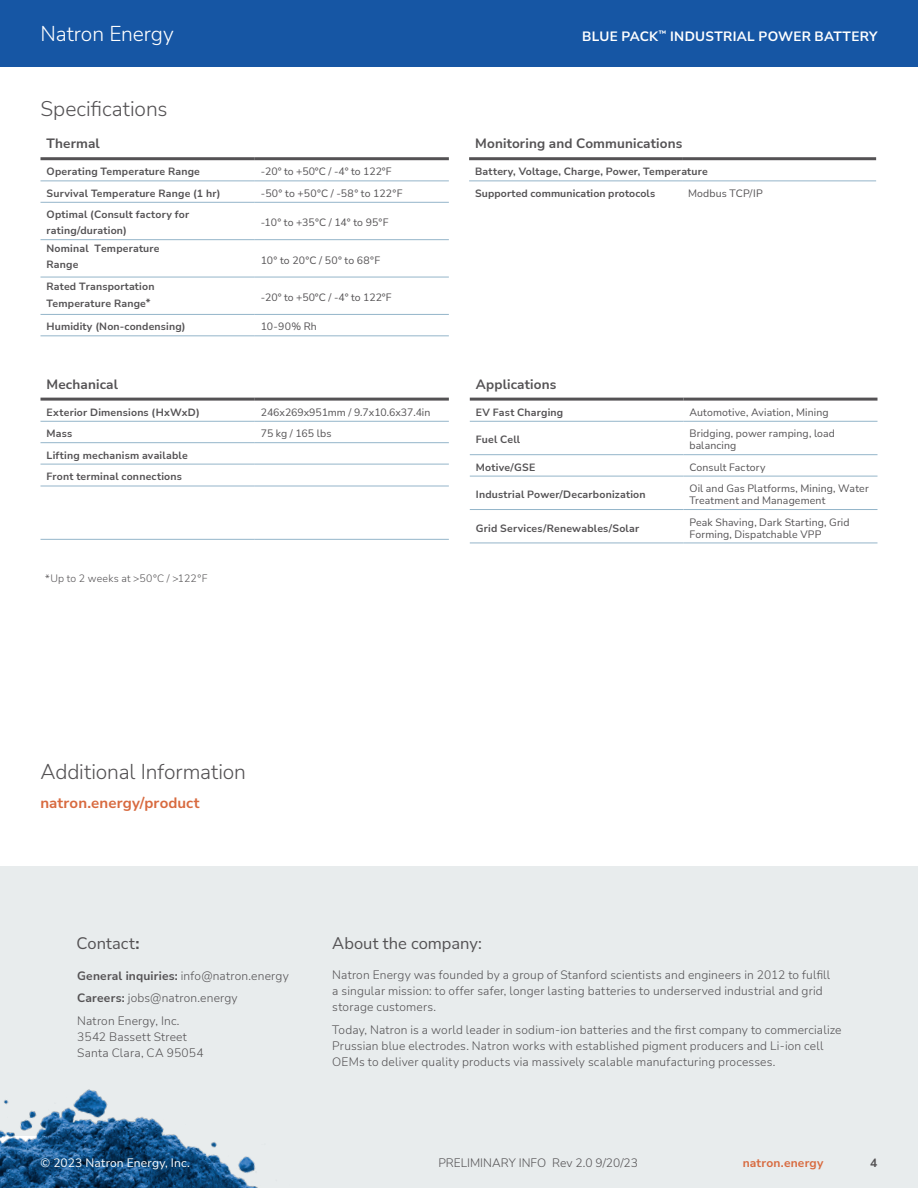
<style>
.page{position:relative;width:918px;height:1188px;background:#fff}
.page>*{position:absolute;margin:0;border:0;box-sizing:border-box;transform-origin:0 0}
.t1{font:300 21px "Nunito Sans";letter-spacing:-.005em;color:#545254}
.t2{font:300 21px "Nunito Sans";letter-spacing:-.005em;color:#fff}
.Contact_Header{font:16.5px "Nunito Sans";color:#545254}
.Body_Text{font:700 15px "Nunito Sans";letter-spacing:.01em;color:#d86a3f}
.Table_Header{font:700 13.5px "Nunito Sans";letter-spacing:.01em;color:#545254}
.t3{font:700 13.5px "Nunito Sans";letter-spacing:.025em;color:#fff}
.Contact_Body{font:300 12px/15.9px "Nunito Sans";letter-spacing:.015em;color:#545254}
.t4{font:12px "Nunito Sans";letter-spacing:.015em;color:#fff}
.t5{font:700 12px "Nunito Sans";letter-spacing:.02em;color:#d86a3f}
.t6{font:700 12px "Nunito Sans";color:#545254}
.Labels{font:700 10.5px/15.9px "Nunito Sans";letter-spacing:.02em;color:#545254}
.Table_Body{font:10.5px/12px "Nunito Sans";letter-spacing:.01em;color:#545254}
.Footnote{font:300 10.5px "Nunito Sans";letter-spacing:.02em;color:#545254}
.s1{font-weight:700}
</style>
<div class="page">
<div style="left:0;top:0;width:918px;height:68px;background:#1656a4"></div>
<div style="left:0;top:866px;width:918px;height:270px;background:#e8eced"></div>
<hr style="left:40px;top:181px;width:215px;height:1px;background:#94b5ca">
<hr style="left:255px;top:181px;width:194px;height:1px;background:#94b5ca">
<hr style="left:40px;top:202px;width:215px;height:1px;background:#94b5ca">
<hr style="left:255px;top:202px;width:194px;height:1px;background:#94b5ca">
<hr style="left:40px;top:239px;width:215px;height:1px;background:#94b5ca">
<hr style="left:255px;top:239px;width:194px;height:1px;background:#94b5ca">
<hr style="left:40px;top:277px;width:215px;height:1px;background:#94b5ca">
<hr style="left:255px;top:277px;width:194px;height:1px;background:#94b5ca">
<hr style="left:40px;top:314px;width:215px;height:1px;background:#94b5ca">
<hr style="left:255px;top:314px;width:194px;height:1px;background:#94b5ca">
<hr style="left:40px;top:336px;width:215px;height:1px;background:#94b5ca">
<hr style="left:255px;top:336px;width:194px;height:1px;background:#94b5ca">
<hr style="left:40px;top:157px;width:215px;height:3px;background:#545254">
<hr style="left:255px;top:157px;width:194px;height:3px;background:#545254">
<hr style="left:469px;top:181px;width:213px;height:1px;background:#94b5ca">
<hr style="left:682px;top:181px;width:194px;height:1px;background:#94b5ca">
<hr style="left:469px;top:157px;width:213px;height:3px;background:#545254">
<hr style="left:682px;top:157px;width:194px;height:3px;background:#545254">
<hr style="left:40px;top:421px;width:215px;height:1px;background:#94b5ca">
<hr style="left:255px;top:421px;width:194px;height:1px;background:#94b5ca">
<hr style="left:40px;top:442px;width:215px;height:1px;background:#94b5ca">
<hr style="left:255px;top:442px;width:194px;height:1px;background:#94b5ca">
<hr style="left:40px;top:398px;width:215px;height:3px;background:#545254">
<hr style="left:255px;top:398px;width:194px;height:3px;background:#545254">
<hr style="left:40px;top:539px;width:215px;height:1px;background:#94b5ca">
<hr style="left:255px;top:539px;width:194px;height:1px;background:#94b5ca">
<hr style="left:40px;top:464px;width:215px;height:1px;background:#94b5ca">
<hr style="left:40px;top:486px;width:215px;height:1px;background:#94b5ca">
<hr style="left:255px;top:464px;width:194px;height:1px;background:#94b5ca">
<hr style="left:255px;top:486px;width:194px;height:1px;background:#94b5ca">
<hr style="left:470px;top:421px;width:213px;height:1px;background:#94b5ca">
<hr style="left:683px;top:421px;width:195px;height:1px;background:#94b5ca">
<hr style="left:470px;top:454px;width:213px;height:1px;background:#94b5ca">
<hr style="left:683px;top:454px;width:195px;height:1px;background:#94b5ca">
<hr style="left:470px;top:398px;width:213px;height:3px;background:#545254">
<hr style="left:683px;top:398px;width:195px;height:3px;background:#545254">
<hr style="left:470px;top:476px;width:213px;height:1px;background:#94b5ca">
<hr style="left:470px;top:509px;width:213px;height:1px;background:#94b5ca">
<hr style="left:683px;top:476px;width:195px;height:1px;background:#94b5ca">
<hr style="left:683px;top:509px;width:195px;height:1px;background:#94b5ca">
<hr style="left:470px;top:543px;width:213px;height:1px;background:#94b5ca">
<hr style="left:683px;top:543px;width:195px;height:1px;background:#94b5ca">
<div style="left:59px;top:1134px;width:859px;height:54px;background:#e8eced"></div>
<img style="left:0;top:1089px;width:258px;height:99px">
<h1 class="t2" style="left:40px;top:20px;width:135px">Natron Energy</h1>
<h3 class="t1" style="left:40px;top:94px;width:129px">Specifications</h3>
<p class="Table_Header" style="left:46px;top:134px;width:55px">Thermal</p>
<p class="Labels" style="left:46px;top:163px;width:155px">Operating Temperature Range</p>
<p class="Table_Body" style="left:261px;top:165px;width:132px">-20° to +50°C / -4° to 122°F</p>
<p class="Labels" style="left:46px;top:185px;width:176px">Survival Temperature Range (1 hr)</p>
<p class="Table_Body" style="left:261px;top:187px;width:143px">-50° to +50°C / -58° to 122°F</p>
<p class="Labels" style="left:46px;top:206px;width:144px">Optimal (Consult factory for rating/duration)</p>
<p class="Table_Body" style="left:261px;top:216px;width:129px">-10° to +35°C / 14° to 95°F</p>
<p class="Labels" style="left:46px;top:240px;width:115px">Nominal Temperature<br>Range</p>
<p class="Table_Body" style="left:261px;top:254px;width:121px">10° to 20°C / 50° to 68°F</p>
<p class="Labels" style="left:46px;top:277px;width:109px;line-height:17.4px">Rated Transportation<br>Temperature Range*</p>
<p class="Table_Body" style="left:261px;top:291px;width:132px">-20° to +50°C / -4° to 122°F</p>
<p class="Labels" style="left:46px;top:318px;width:141px">Humidity (Non-condensing)</p>
<p class="Table_Body" style="left:261px;top:320px;width:58px">10-90% Rh</p>
<p class="Table_Header" style="left:46px;top:375px;width:73px">Mechanical</p>
<p class="Labels" style="left:46px;top:404px;width:155px">Exterior Dimensions (HxWxD)</p>
<p class="Table_Body" style="left:261px;top:406px;width:171px">246x269x951mm / 9.7x10.6x37.4in</p>
<p class="Labels" style="left:46px;top:425px;width:27px">Mass</p>
<p class="Table_Body" style="left:261px;top:427px;width:72px">75 kg / 165 lbs</p>
<p class="Labels" style="left:46px;top:447px;width:143px">Lifting mechanism available</p>
<p class="Labels" style="left:46px;top:468px;width:137px">Front terminal connections</p>
<p class="Footnote" style="left:45px;top:571px;width:164px">*Up to 2 weeks at &gt;50°C / &gt;122°F</p>
<p class="t3" style="left:582px;top:26px;width:297px">BLUE PACK<sup>™</sup> INDUSTRIAL POWER BATTERY</p>
<p class="Table_Header" style="left:475px;top:134px;width:209px">Monitoring and Communications</p>
<p class="Labels" style="left:475px;top:163px;width:234px">Battery, Voltage, Charge, Power, Temperature</p>
<p class="Labels" style="left:475px;top:185px;width:182px">Supported communication protocols</p>
<p class="Table_Body" style="left:688px;top:187px;width:76px">Modbus TCP/IP</p>
<p class="Table_Header" style="left:476px;top:375px;width:82px">Applications</p>
<p class="Labels" style="left:476px;top:404px;width:89px">EV Fast Charging</p>
<p class="Table_Body" style="left:689px;top:406px;width:141px">Automotive, Aviation, Mining</p>
<p class="Labels" style="left:476px;top:431px;width:46px">Fuel Cell</p>
<p class="Table_Body" style="left:689px;top:427px;width:147px">Bridging, power ramping, load balancing</p>
<p class="Labels" style="left:476px;top:459px;width:61px">Motive/GSE</p>
<p class="Table_Body" style="left:689px;top:461px;width:78px">Consult Factory</p>
<p class="Labels" style="left:476px;top:486px;width:171px">Industrial Power/Decarbonization</p>
<p class="Table_Body" style="left:689px;top:482px;width:181px">Oil and Gas Platforms, Mining, Water<br>Treatment and Management</p>
<p class="Labels" style="left:476px;top:520px;width:165px">Grid Services/Renewables/Solar</p>
<p class="Table_Body" style="left:689px;top:515px;width:162px">Peak Shaving, Dark Starting, Grid<br>Forming, Dispatchable VPP</p>
<h3 class="t1" style="left:40px;top:758px;width:207px">Additional Information</h3>
<p class="Body_Text" style="left:40px;top:792px;width:161px">natron.energy/product</p>
<p class="Contact_Header" style="left:76px;top:931px;width:65px">Contact<span class="s1">:</span></p>
<p class="Contact_Header" style="left:332px;top:931px;width:151px">About the company:</p>
<p class="Contact_Body" style="left:77px;top:967px;width:213px"><span class="s1">General inquiries:</span> info@natron.energy</p>
<p class="Contact_Body" style="left:77px;top:990px;width:162px"><span class="s1">Careers:</span> jobs@natron.energy</p>
<p class="Contact_Body" style="left:77px;top:1012px;width:128px">Natron Energy, Inc.<br>3542 Bassett Street<br>Santa Clara, CA 95054</p>
<p class="Contact_Body" style="left:332px;top:967px;width:500px">Natron Energy was founded by a group of Stanford scientists and engineers in 2012 to fulfill a singular mission: to offer safer, longer lasting batteries to underserved industrial and grid storage customers.</p>
<p class="Contact_Body" style="left:332px;top:1022px;width:511px">Today, Natron is a world leader in sodium-ion batteries and the first company to commercialize<br>Prussian blue electrodes. Natron works with established pigment producers and Li-ion cell<br>OEMs to deliver quality products via massively scalable manufacturing processes.</p>
<p class="t4" style="left:40px;top:1155px;width:151px">© 2023 Natron Energy, Inc.</p>
<p class="Contact_Body" style="left:438px;top:1155px;width:201px">PRELIMINARY INFO Rev 2.0 9/20/23</p>
<p class="t5" style="left:743px;top:1154px;width:82px">natron.energy</p>
<p class="t6" style="left:870px;top:1154px;width:9px">4</p>
</div>
